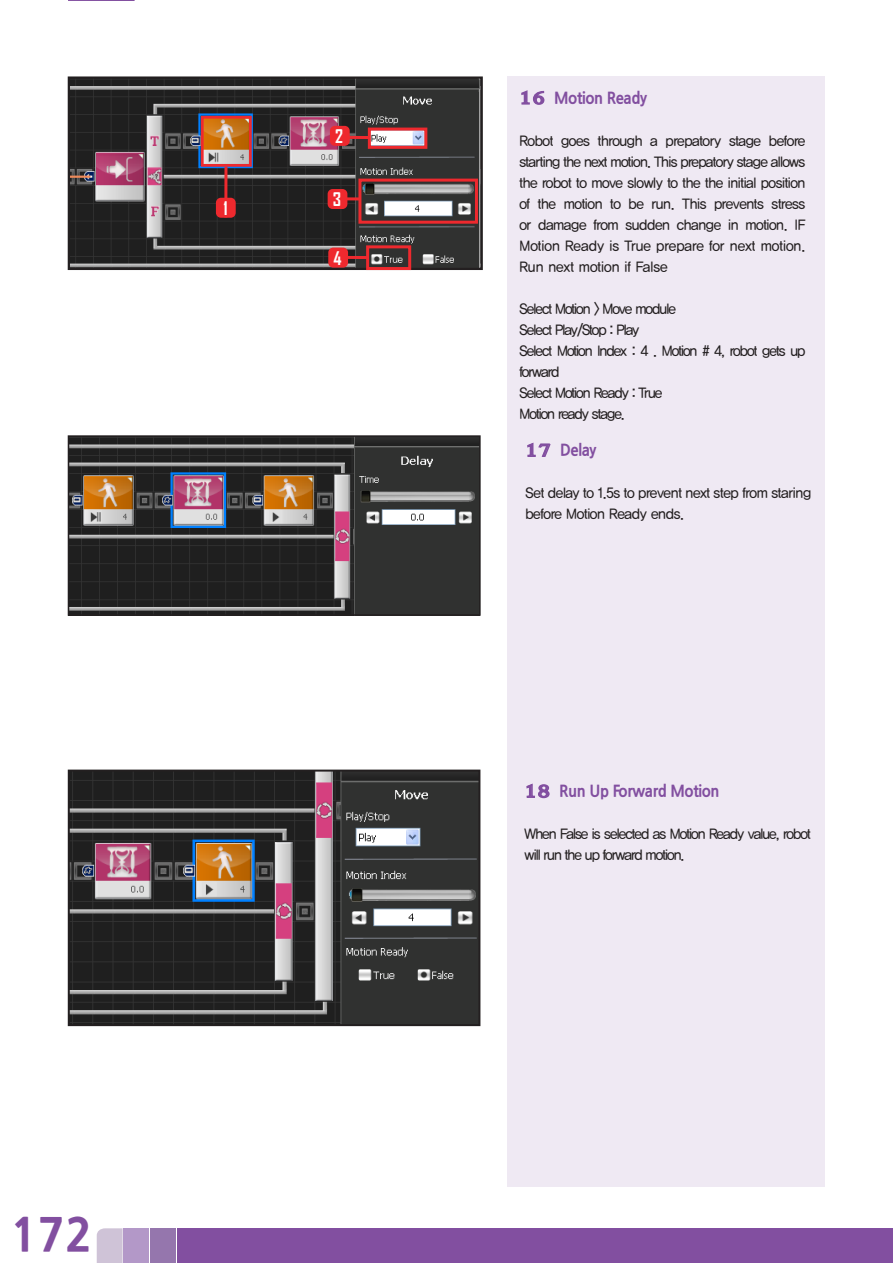
<style>
.page{position:relative;width:893px;height:1263px;background:#fff}
.page>*{position:absolute;margin:0;border:0;box-sizing:border-box;transform-origin:0 0}
.t1{font:700 45px "Nanum Gothic OTF Extra";color:#824fa0}
.t2{font:700 18px "Agency FB";color:#fff}
.t3{font:700 15.9px "Nanum Gothic OTF Extra";letter-spacing:-.025em;color:#824fa0;scale:.95 1}
.t4{font:14.4px/21px "YDVYGO13";letter-spacing:-.07em;color:#231f20;scale:.95 1}
.t5{font:14.4px/21px "YDVYGO13";letter-spacing:-.025em;color:#231f20;scale:.95 1}
.s1{font-family:"Nanum Myeongjo OTF Extra";font-size:16.2px}
</style>
<div class="page">
<svg style="left:97px;top:1228px;width:26px;height:35px"></svg>
<div style="left:123px;top:1228px;width:26px;height:35px;background:#b398c8"></div>
<div style="left:150px;top:1228px;width:26px;height:35px;background:#9576ad"></div>
<div style="left:177px;top:1228px;width:716px;height:35px;background:#824fa0"></div>
<div style="left:507px;top:77px;width:318px;height:1110px;background:#efe9f3"></div>
<svg style="left:521px;top:90px;width:24px;height:15px"></svg>
<img style="left:71px;top:79px;width:409px;height:188px">
<div style="left:68px;top:76px;width:415px;height:194px;border:2px solid #231f20"></div>
<img style="left:71px;top:438px;width:407px;height:175px">
<div style="left:68px;top:435px;width:413px;height:181px;border:2px solid #231f20"></div>
<svg style="left:527px;top:442px;width:24px;height:15px"></svg>
<svg style="left:526px;top:783px;width:24px;height:16px"></svg>
<img style="left:71px;top:773px;width:406px;height:250px">
<div style="left:68px;top:770px;width:412px;height:256px;border:2px solid #231f20"></div>
<div style="left:368px;top:128px;width:59px;height:21px;border:3px solid #ee292e"></div>
<hr style="left:344px;top:136px;width:25px;height:3px;background:#ee292e">
<div style="left:358px;top:179px;width:120px;height:45px;border:3px solid #ee292e"></div>
<hr style="left:334px;top:197px;width:26px;height:3px;background:#ee292e">
<div style="left:366px;top:245px;width:45px;height:25px;border:3px solid #ee292e"></div>
<hr style="left:343px;top:256px;width:25px;height:3px;background:#ee292e">
<div style="left:330px;top:126px;width:20px;height:20px;background:#ee292e;border-radius:5px"></div>
<div style="left:328px;top:189px;width:19px;height:20px;background:#ee292e;border-radius:5px"></div>
<div style="left:328px;top:248px;width:20px;height:20px;background:#ee292e;border-radius:5px"></div>
<div style="left:201px;top:116px;width:51px;height:51px;border:3px solid #ee292e"></div>
<hr style="left:224px;top:167px;width:3px;height:50px;background:#ee292e">
<div style="left:216px;top:198px;width:20px;height:20px;background:#ee292e;border-radius:5px"></div>
<p class="t2" style="left:223px;top:197px;width:6px">1</p>
<p class="t2" style="left:335px;top:125px;width:9px">2</p>
<p class="t2" style="left:333px;top:188px;width:10px">3</p>
<p class="t2" style="left:334px;top:247px;width:10px">4</p>
<h1 class="t1" style="left:11px;top:1207px;width:83px">172</h1>
<p class="t3" style="left:519px;top:88px;width:136px"><span class="s1">16</span> Motion Ready</p>
<p class="t4" style="left:519px;top:129px;width:303px;text-align:justify">Robot goes through a prepatory stage before starting the next motion. This prepatory stage allows the robot to move slowly to the the initial position of the motion to be run. This prevents stress or damage from sudden change in motion. IF Motion Ready is True prepare for next motion.<br>Run next motion if False</p>
<p class="t4" style="left:519px;top:297px;width:166px">Select Motion &gt; Move module</p>
<p class="t4" style="left:519px;top:318px;width:128px">Select Play/Stop : Play</p>
<p class="t4" style="left:519px;top:339px;width:302px">Select Motion Index : 4 . Motion # 4, robot gets up forward</p>
<p class="t4" style="left:519px;top:381px;width:152px">Select Motion Ready : True</p>
<p class="t4" style="left:519px;top:402px;width:112px">Motion ready stage.</p>
<p class="t3" style="left:525px;top:441px;width:76px"><span class="s1">17</span> Delay</p>
<p class="t5" style="left:525px;top:482px;width:302px">Set delay to 1.5s to prevent next step from staring before Motion Ready ends.</p>
<p class="t3" style="left:525px;top:782px;width:207px"><span class="s1">18</span> Run Up Forward Motion</p>
<p class="t4" style="left:525px;top:823px;width:303px">When False is selected as Motion Ready value, robot will run the up forward motion.</p>
</div>
